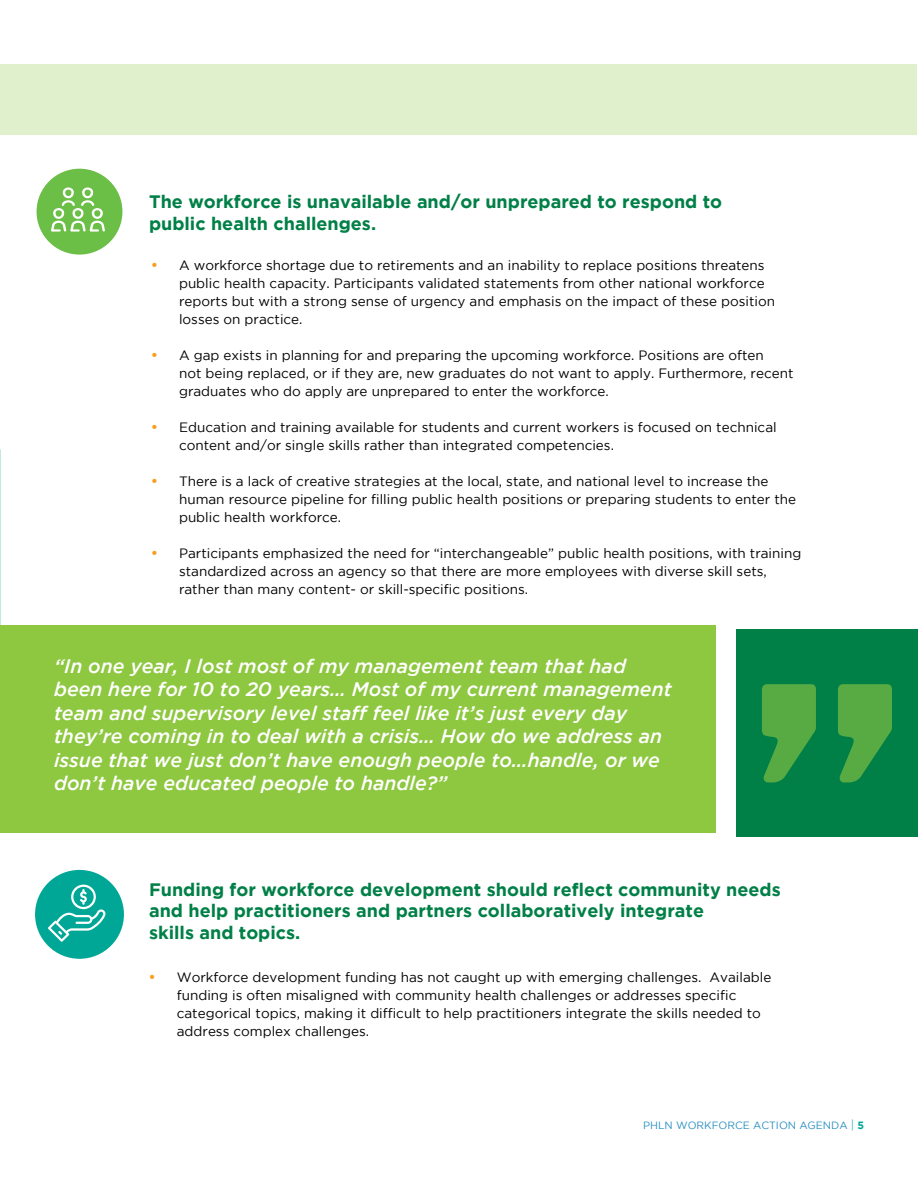
<style>
.page{position:relative;width:918px;height:1188px;background:#fff}
.page>*{position:absolute;margin:0;border:0;box-sizing:border-box;transform-origin:0 0}
.t1{font:italic 500 19.5px/23.4px "Gotham";color:#fff}
.t2{font:700 18px/21.6px "Gotham";color:#008047}
.t3{font:13.5px/18px "Gotham";color:#000}
.t4{font:10.5px "Gotham";color:#298fc2}
.s1{font-family:"Libre Franklin";font-weight:900;color:#f99f1e}
.s2{font-weight:300;font-size:12px;color:#00a796}
.s3{font-weight:700;color:#00a796}
</style>
<div class="page">
<div style="left:0;top:64px;width:917px;height:71px;background:#e0f0cc"></div>
<div style="left:0;top:625px;width:716px;height:207px;background:#8ec740"></div>
<div style="left:737px;top:630px;width:181px;height:207px;background:#008047"></div>
<svg style="left:762px;top:684px;width:130px;height:98px"></svg>
<svg style="left:0;top:450px;width:1px;height:175px"></svg>
<div style="left:35px;top:870px;width:89px;height:89px;background:#00a796;border-radius:50%"></div>
<div style="left:35px;top:167px;width:89px;height:89px;background:#6bbe46;border-radius:50%"></div>
<div style="left:34px;top:166px;width:91px;height:92px;border:3px solid #fff;border-radius:50%"></div>
<svg style="left:51px;top:187px;width:54px;height:45px"></svg>
<svg style="left:48px;top:885px;width:58px;height:57px"></svg>
<h2 class="t2" style="left:149px;top:190px;width:575px">The workforce is unavailable and/or unprepared to respond to public health challenges.</h2>
<p class="t3" style="left:179px;top:256px;width:598px;text-indent:-27px"><span class="s1">•</span> A workforce shortage due to retirements and an inability to replace positions threatens public health capacity. Participants validated statements from other national workforce reports but with a strong sense of urgency and emphasis on the impact of these position losses on practice.</p>
<p class="t3" style="left:179px;top:346px;width:616px;text-indent:-27px"><span class="s1">•</span> A gap exists in planning for and preparing the upcoming workforce. Positions are often<br>not being replaced, or if they are, new graduates do not want to apply. Furthermore, recent graduates who do apply are unprepared to enter the workforce.</p>
<p class="t3" style="left:179px;top:418px;width:599px;text-indent:-27px"><span class="s1">•</span> Education and training available for students and current workers is focused on technical content and/or single skills rather than integrated competencies.</p>
<p class="t3" style="left:179px;top:472px;width:619px;text-indent:-27px"><span class="s1">•</span> There is a lack of creative strategies at the local, state, and national level to increase the human resource pipeline for filling public health positions or preparing students to enter the public health workforce.</p>
<p class="t3" style="left:179px;top:544px;width:624px;text-indent:-27px"><span class="s1">•</span> Participants emphasized the need for “interchangeable” public health positions, with training standardized across an agency so that there are more employees with diverse skill sets, rather than many content- or skill-specific positions.</p>
<p class="t1" style="left:54px;top:654px;width:619px">“In one year, I lost most of my management team that had been here for 10 to 20 years… Most of my current management team and supervisory level staff feel like it’s just every day they’re coming in to deal with a crisis… How do we address an issue that we just don’t have enough people to…handle, or we don’t have educated people to handle?”</p>
<h2 class="t2" style="left:149px;top:878px;width:633px">Funding for workforce development should reflect community needs and help practitioners and partners collaboratively integrate<br>skills and topics.</h2>
<p class="t3" style="left:177px;top:968px;width:596px;text-indent:-27px"><span class="s1">•</span> Workforce development funding has not caught up with emerging challenges. Available funding is often misaligned with community health challenges or addresses specific categorical topics, making it difficult to help practitioners integrate the skills needed to address complex challenges.</p>
<p class="t4" style="left:643px;top:1120px;width:222px">PHLN WORKFORCE ACTION AGENDA <span class="s2">|</span> <span class="s3">5</span></p>
</div>
